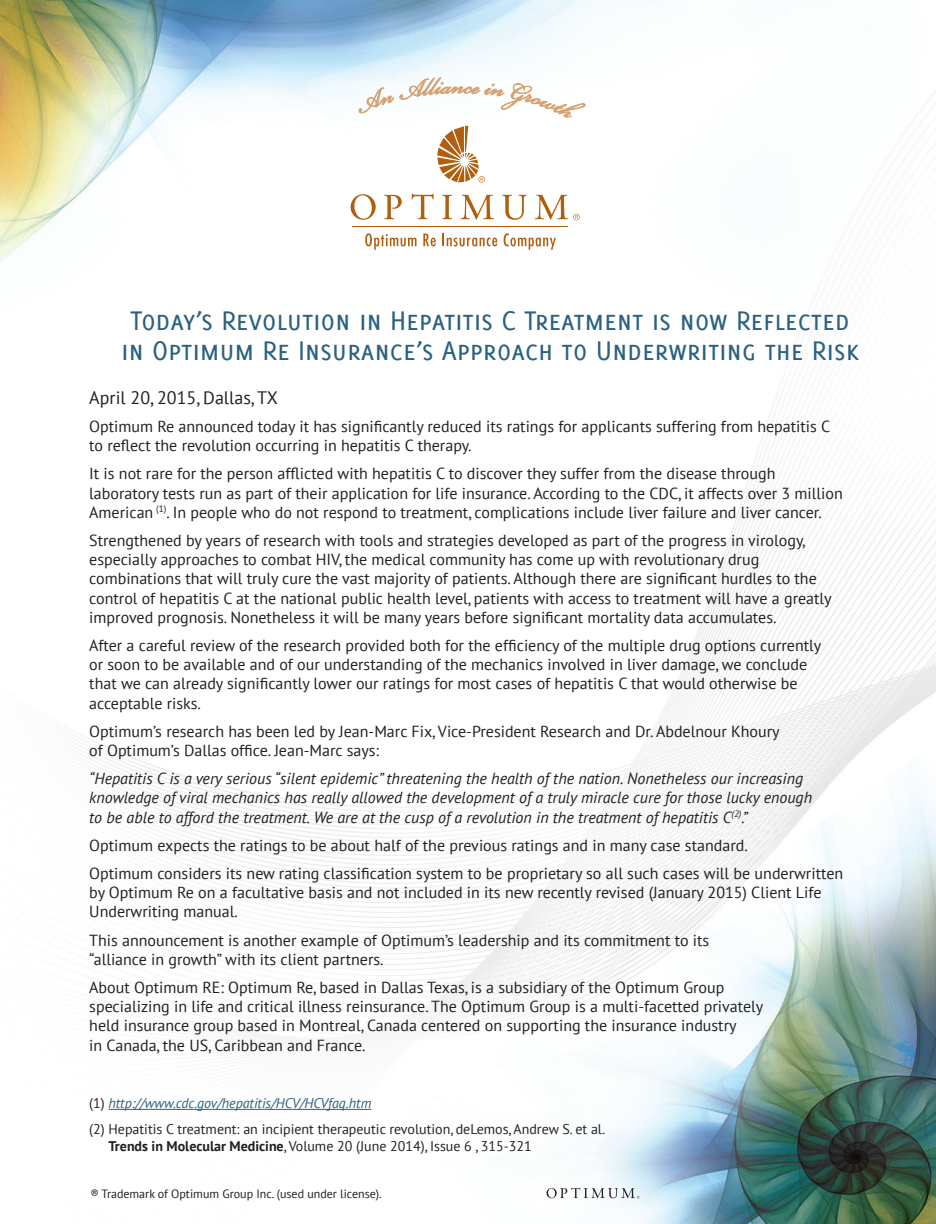
<style>
.page{position:relative;width:936px;height:1224px;background:#fff}
.page>*{position:absolute;margin:0;border:0;box-sizing:border-box;transform-origin:0 0}
.t1{font:29.6px/30px "Delicious Small Caps";letter-spacing:-.01em;color:#2b627f;text-align:center}
.t2{font:18px "PT Sans";color:#231f20}
.t3{font:16px/19.2px "PT Sans";color:#231f20}
.t4{font:italic 16px/19.2px "PT Sans";color:#231f20}
.t5{font:14px/25.8px "PT Sans";color:#231f20}
.t6{font:12px "PT Sans";color:#231f20}
.s1{font-style:italic;color:#2b627f}
.s2{font-weight:700}
</style>
<div class="page">
<img style="left:0;top:0;width:936px;height:1224px">
<hr style="left:109px;top:1109px;width:262px;height:1px;background:#2b627f">
<svg style="left:547px;top:1188px;width:92px;height:11px"></svg>
<svg style="left:437px;top:126px;width:48px;height:57px"></svg>
<svg style="left:365px;top:233px;width:51px;height:17px"></svg>
<svg style="left:423px;top:234px;width:13px;height:12px"></svg>
<svg style="left:442px;top:234px;width:55px;height:12px"></svg>
<svg style="left:504px;top:233px;width:52px;height:17px"></svg>
<hr style="left:353px;top:226px;width:215px;height:1px;background:#b05f0f">
<svg style="left:351px;top:194px;width:25px;height:26px"></svg>
<svg style="left:384px;top:195px;width:18px;height:24px"></svg>
<svg style="left:412px;top:194px;width:22px;height:25px"></svg>
<svg style="left:442px;top:195px;width:10px;height:24px"></svg>
<svg style="left:461px;top:195px;width:33px;height:25px"></svg>
<svg style="left:502px;top:195px;width:25px;height:25px"></svg>
<svg style="left:535px;top:195px;width:45px;height:25px"></svg>
<svg style="left:359px;top:78px;width:226px;height:39px"></svg>
<h1 class="t1" style="left:121px;top:305px;width:740px">Today’s Revolution in Hepatitis C Treatment is now Reflected in Optimum Re Insurance’s Approach to Underwriting the Risk</h1>
<p class="t2" style="left:89px;top:386px;width:190px">April 20, 2015, Dallas, TX</p>
<p class="t3" style="left:89px;top:416px;width:743px">Optimum Re announced today it has significantly reduced its ratings for applicants suffering from hepatitis C to reflect the revolution occurring in hepatitis C therapy.</p>
<p class="t3" style="left:89px;top:464px;width:755px">It is not rare for the person afflicted with hepatitis C to discover they suffer from the disease through laboratory tests run as part of their application for life insurance. According to the CDC, it affects over 3 million<br>American <sup>(1)</sup>. In people who do not respond to treatment, complications include liver failure and liver cancer.</p>
<p class="t3" style="left:89px;top:530px;width:744px">Strengthened by years of research with tools and strategies developed as part of the progress in virology, especially approaches to combat HIV, the medical community has come up with revolutionary drug combinations that will truly cure the vast majority of patients. Although there are significant hurdles to the control of hepatitis C at the national public health level, patients with access to treatment will have a greatly improved prognosis. Nonetheless it will be many years before significant mortality data accumulates.</p>
<p class="t3" style="left:89px;top:635px;width:734px">After a careful review of the research provided both for the efficiency of the multiple drug options currently or soon to be available and of our understanding of the mechanics involved in liver damage, we conclude that we can already significantly lower our ratings for most cases of hepatitis C that would otherwise be acceptable risks.</p>
<p class="t3" style="left:89px;top:721px;width:692px">Optimum’s research has been led by Jean-Marc Fix, Vice-President Research and Dr. Abdelnour Khoury of Optimum’s Dallas office. Jean-Marc says:</p>
<p class="t4" style="left:89px;top:769px;width:724px">“Hepatitis C is a very serious “silent epidemic” threatening the health of the nation. Nonetheless our increasing knowledge of viral mechanics has really allowed the development of a truly miracle cure for those lucky enough to be able to afford the treatment. We are at the cusp of a revolution in the treatment of hepatitis C<sup>(2)</sup>.”</p>
<p class="t3" style="left:89px;top:831px;width:755px;line-height:28.2px">Optimum expects the ratings to be about half of the previous ratings and in many case standard.<br>Optimum considers its new rating classification system to be proprietary so all such cases will be underwritten</p>
<p class="t3" style="left:89px;top:883px;width:734px">by Optimum Re on a facultative basis and not included in its new recently revised (January 2015) Client Life<br>Underwriting manual.</p>
<p class="t3" style="left:89px;top:930px;width:622px">This announcement is another example of Optimum’s leadership and its commitment to its “alliance in growth” with its client partners.</p>
<p class="t3" style="left:89px;top:977px;width:676px">About Optimum RE: Optimum Re, based in Dallas Texas, is a subsidiary of the Optimum Group specializing in life and critical illness reinsurance. The Optimum Group is a multi-facetted privately held insurance group based in Montreal, Canada centered on supporting the insurance industry<br>in Canada, the US, Caribbean and France.</p>
<p class="t5" style="left:89px;top:1090px;width:517px">(1) <span class="s1">http://www.cdc.gov/hepatitis/HCV/HCVfaq.htm<br></span>(2) Hepatitis C treatment: an incipient therapeutic revolution, deLemos, Andrew S. et al.</p>
<p class="t5" style="left:109px;top:1133px;width:425px"><span class="s2">Trends in Molecular Medicine</span>, Volume 20 (June 2014), Issue 6 , 315-321</p>
<p class="t6" style="left:90px;top:1186px;width:293px">® Trademark of Optimum Group Inc. (used under license).</p>
</div>
